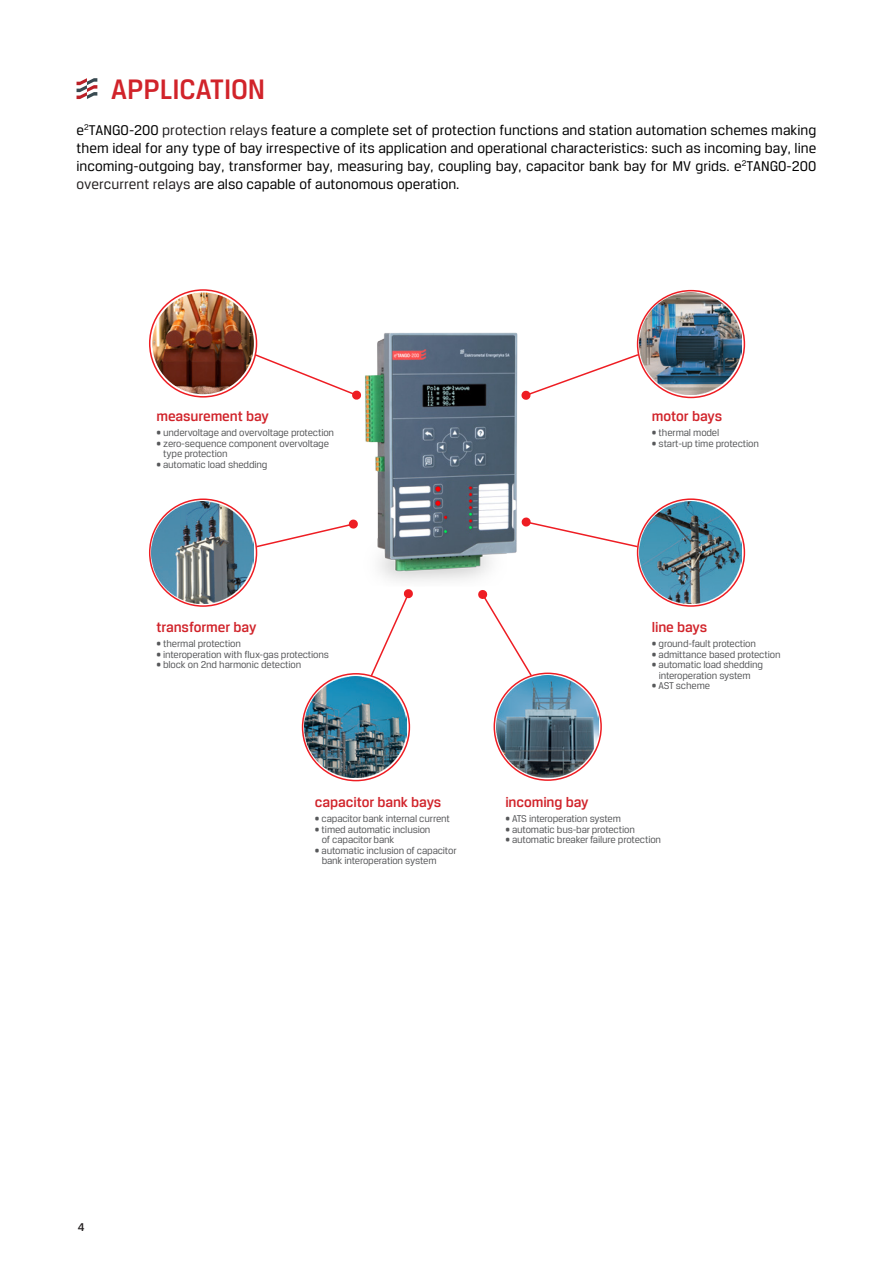
<style>
.page{position:relative;width:893px;height:1263px;background:#fff}
.page>*{position:absolute;margin:0;border:0;box-sizing:border-box;transform-origin:0 0}
.t1{font:500 30px "Breuer Text";letter-spacing:-.005em;color:#d1232a}
.tekst_biały{font:15px/18px "Breuer Text";color:#000;text-align:justify}
.t2{font:500 15px "Breuer Text";letter-spacing:-.01em;color:#d1232a}
.t3{font:500 12px "Breuer Text";color:#231f20}
.t4{font:10.5px/10.5px "Breuer Text";letter-spacing:-.015em;color:#57585a}
.s1{color:#231f20}
</style>
<div class="page">
<img style="left:365px;top:332px;width:153px;height:249px">
<img style="left:640px;top:293px;width:102px;height:102px">
<img style="left:640px;top:501px;width:102px;height:102px">
<img style="left:305px;top:676px;width:102px;height:102px">
<img style="left:497px;top:676px;width:101px;height:101px">
<div style="left:149px;top:289px;width:108px;height:109px;border:2px solid #ee1d23;border-radius:50%"></div>
<div style="left:149px;top:498px;width:108px;height:109px;border:2px solid #ee1d23;border-radius:50%"></div>
<div style="left:302px;top:673px;width:108px;height:108px;border:2px solid #ee1d23;border-radius:50%"></div>
<div style="left:494px;top:672px;width:108px;height:109px;border:2px solid #ee1d23;border-radius:50%"></div>
<div style="left:637px;top:498px;width:108px;height:109px;border:2px solid #ee1d23;border-radius:50%"></div>
<div style="left:637px;top:290px;width:108px;height:108px;border:2px solid #ee1d23;border-radius:50%"></div>
<svg style="left:253px;top:353px;width:109px;height:47px"></svg>
<svg style="left:521px;top:353px;width:119px;height:47px"></svg>
<svg style="left:521px;top:517px;width:118px;height:31px"></svg>
<svg style="left:255px;top:519px;width:103px;height:29px"></svg>
<svg style="left:369px;top:589px;width:44px;height:89px"></svg>
<svg style="left:478px;top:590px;width:55px;height:88px"></svg>
<img style="left:152px;top:501px;width:102px;height:102px">
<img style="left:152px;top:293px;width:102px;height:101px;border-radius:51px">
<svg style="left:77px;top:78px;width:20px;height:21px"></svg>
<p class="t1" style="left:111px;top:72px;width:156px">APPLICATION</p>
<p class="tekst_biały" style="left:77px;top:120px;width:741px">e<sup>2</sup>TANGO-200 <span class="s1">protection relays</span> feature a complete set of protection functions and station automation schemes making them ideal for any type of bay irrespective of its application and operational characteristics: such as incoming bay, line incoming-outgoing bay, transformer bay, measuring bay, coupling bay, capacitor bank bay for MV grids. e<sup>2</sup>TANGO-200 <span class="s1">overcurrent relays</span> are also capable of autonomous operation.</p>
<p class="t2" style="left:156px;top:408px;width:114px">measurement bay</p>
<p class="t4" style="left:156px;top:427px;width:179px">• undervoltage and overvoltage protection</p>
<p class="t4" style="left:163px;top:438px;width:167px;text-indent:-7px">• zero-sequence component overvoltage type protection</p>
<p class="t4" style="left:156px;top:459px;width:113px">• automatic load shedding</p>
<p class="t2" style="left:652px;top:408px;width:72px">motor bays</p>
<p class="t4" style="left:652px;top:427px;width:69px">• thermal model</p>
<p class="t4" style="left:652px;top:438px;width:109px">• start-up time protection</p>
<p class="t2" style="left:156px;top:619px;width:101px">transformer bay</p>
<p class="t4" style="left:156px;top:638px;width:86px">• thermal protection</p>
<p class="t4" style="left:156px;top:649px;width:174px">• interoperation with flux-gas protections</p>
<p class="t4" style="left:156px;top:659px;width:146px">• block on 2nd harmonic detection</p>
<p class="t2" style="left:315px;top:794px;width:128px">capacitor bank bays</p>
<p class="t4" style="left:315px;top:813px;width:137px">• capacitor bank internal current</p>
<p class="t4" style="left:322px;top:824px;width:110px;text-indent:-7px">• timed automatic inclusion of capacitor bank</p>
<p class="t4" style="left:322px;top:845px;width:136px;text-indent:-7px">• automatic inclusion of capacitor bank interoperation system</p>
<p class="t2" style="left:652px;top:619px;width:57px">line bays</p>
<p class="t4" style="left:652px;top:638px;width:106px">• ground-fault protection</p>
<p class="t4" style="left:652px;top:649px;width:130px">• admittance based protection</p>
<p class="t4" style="left:652px;top:659px;width:113px;text-align:center">• automatic load shedding interoperation system</p>
<p class="t4" style="left:652px;top:680px;width:60px">• AST scheme</p>
<p class="t2" style="left:505px;top:794px;width:85px">incoming bay</p>
<p class="t4" style="left:505px;top:813px;width:117px">• ATS interoperation system</p>
<p class="t4" style="left:505px;top:824px;width:131px">• automatic bus-bar protection</p>
<p class="t4" style="left:505px;top:834px;width:157px">• automatic breaker failure protection</p>
<p class="t3" style="left:78px;top:1220px;width:8px">4</p>
</div>
